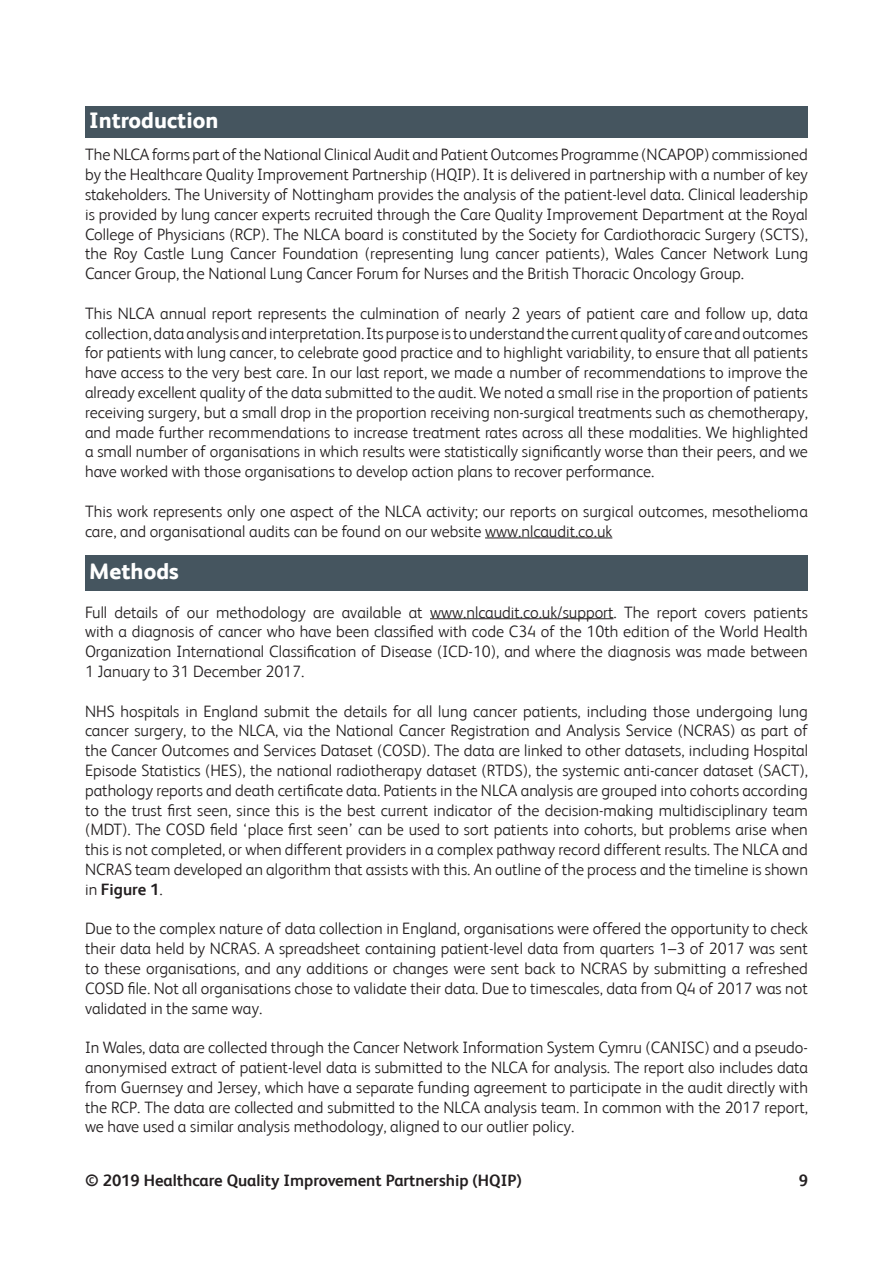
<style>
.page{position:relative;width:893px;height:1263px;background:#fff}
.page>*{position:absolute;margin:0;border:0;box-sizing:border-box;transform-origin:0 0}
.Heading1{font:800 22.5px "FS Albert";color:#fff}
.Heading1_-_midpage{font:800 22.5px "FS Albert";color:#fff}
.Body-text{font:300 16.5px/19.8px "FS Albert";color:#231f20;text-align:justify}
.t1{font:700 16.5px "FS Albert";color:#231f20}
.s1{font-weight:700}
</style>
<div class="page">
<div style="left:85px;top:106px;width:723px;height:31px;background:#45555f"></div>
<hr style="left:485px;top:537px;width:127px;height:1px;background:#231f20">
<div style="left:85px;top:555px;width:723px;height:35px;background:#45555f"></div>
<hr style="left:430px;top:618px;width:183px;height:1px;background:#231f20">
<p class="Heading1" style="left:89px;top:107px;width:131px">Introduction</p>
<p class="Body-text" style="left:85px;top:145px;width:724px">The NLCA forms part of the National Clinical Audit and Patient Outcomes Programme (NCAPOP) commissioned by the Healthcare Quality Improvement Partnership (HQIP). It is delivered in partnership with a number of key stakeholders. The University of Nottingham provides the analysis of the patient-level data. Clinical leadership is provided by lung cancer experts recruited through the Care Quality Improvement Department at the Royal College of Physicians (RCP). The NLCA board is constituted by the Society for Cardiothoracic Surgery (SCTS), the Roy Castle Lung Cancer Foundation (representing lung cancer patients), Wales Cancer Network Lung Cancer Group, the National Lung Cancer Forum for Nurses and the British Thoracic Oncology Group.</p>
<p class="Body-text" style="left:85px;top:303px;width:724px">This NLCA annual report represents the culmination of nearly 2 years of patient care and follow up, data collection, data analysis and interpretation. Its purpose is to understand the current quality of care and outcomes for patients with lung cancer, to celebrate good practice and to highlight variability, to ensure that all patients have access to the very best care. In our last report, we made a number of recommendations to improve the already excellent quality of the data submitted to the audit. We noted a small rise in the proportion of patients receiving surgery, but a small drop in the proportion receiving non-surgical treatments such as chemotherapy, and made further recommendations to increase treatment rates across all these modalities. We highlighted a small number of organisations in which results were statistically significantly worse than their peers, and we have worked with those organisations to develop action plans to recover performance.</p>
<p class="Body-text" style="left:85px;top:501px;width:724px">This work represents only one aspect of the NLCA activity; our reports on surgical outcomes, mesothelioma care, and organisational audits can be found on our website www.nlcaudit.co.uk</p>
<p class="Heading1_-_midpage" style="left:89px;top:558px;width:91px">Methods</p>
<p class="Body-text" style="left:85px;top:602px;width:724px">Full details of our methodology are available at www.nlcaudit.co.uk/support. The report covers patients with a diagnosis of cancer who have been classified with code C34 of the 10th edition of the World Health Organization International Classification of Disease (ICD-10), and where the diagnosis was made between 1 January to 31 December 2017.</p>
<p class="Body-text" style="left:85px;top:701px;width:724px">NHS hospitals in England submit the details for all lung cancer patients, including those undergoing lung cancer surgery, to the NLCA, via the National Cancer Registration and Analysis Service (NCRAS) as part of the Cancer Outcomes and Services Dataset (COSD). The data are linked to other datasets, including Hospital Episode Statistics (HES), the national radiotherapy dataset (RTDS), the systemic anti-cancer dataset (SACT), pathology reports and death certificate data. Patients in the NLCA analysis are grouped into cohorts according to the trust first seen, since this is the best current indicator of the decision-making multidisciplinary team (MDT). The COSD field ‘place first seen’ can be used to sort patients into cohorts, but problems arise when this is not completed, or when different providers in a complex pathway record different results. The NLCA and NCRAS team developed an algorithm that assists with this. An outline of the process and the timeline is shown in <span class="s1">Figure 1</span>.</p>
<p class="Body-text" style="left:85px;top:919px;width:724px">Due to the complex nature of data collection in England, organisations were offered the opportunity to check their data held by NCRAS. A spreadsheet containing patient-level data from quarters 1–3 of 2017 was sent to these organisations, and any additions or changes were sent back to NCRAS by submitting a refreshed COSD file. Not all organisations chose to validate their data. Due to timescales, data from Q4 of 2017 was not validated in the same way.</p>
<p class="Body-text" style="left:85px;top:1037px;width:724px">In Wales, data are collected through the Cancer Network Information System Cymru (CANISC) and a pseudo&shy;anonymised extract of patient-level data is submitted to the NLCA for analysis. The report also includes data from Guernsey and Jersey, which have a separate funding agreement to participate in the audit directly with the RCP. The data are collected and submitted to the NLCA analysis team. In common with the 2017 report, we have used a similar analysis methodology, aligned to our outlier policy.</p>
<p class="t1" style="left:85px;top:1171px;width:438px">© 2019 Healthcare Quality Improvement Partnership (HQIP)</p>
<p class="t1" style="left:799px;top:1171px;width:11px">9</p>
</div>
